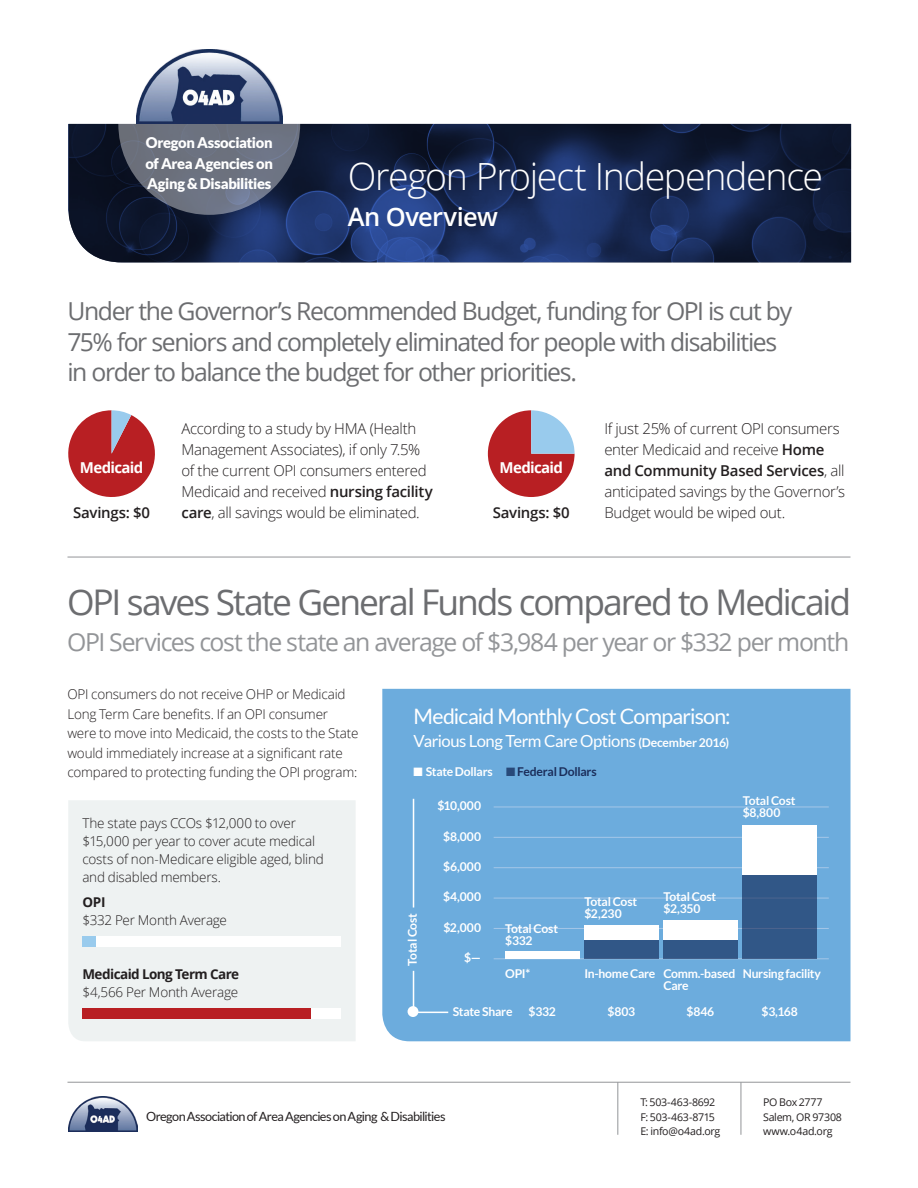
<style>
.page{position:relative;width:918px;height:1188px;background:#fff}
.page>*{position:absolute;margin:0;border:0;box-sizing:border-box;transform-origin:0 0}
.t1{font:300 37.5px "Open Sans";letter-spacing:-.035em;color:#fff}
.t2{font:35.4px "Open Sans";letter-spacing:-.06em;color:#6c6d70}
.t3{font:600 25.5px "Open Sans";letter-spacing:-.02em;color:#fff}
.t4{font:24.75px/30.9px "Open Sans";letter-spacing:-.055em;color:#6c6d70}
.t5{font:24.75px "Open Sans";letter-spacing:-.055em;color:#939598}
.t6{font:21.3px "Lato";letter-spacing:-.035em;color:#fff}
.t7{font:16.65px "Lato";letter-spacing:-.03em;color:#fff}
.t8{font:300 15px/21px "Open Sans";letter-spacing:-.02em;color:#231f20}
.t9{font:600 15px "Open Sans";letter-spacing:-.015em;color:#231f20}
.t10{font:700 15px "Open Sans";letter-spacing:-.04em;color:#fff}
.t11{font:900 14.7px/20.7px "Lato";letter-spacing:-.025em;color:#fff;text-align:justify}
.t12{font:300 13.5px/19.5px "Open Sans";letter-spacing:-.015em;color:#231f20}
.t13{font:700 13.5px "Open Sans";color:#231f20}
.t14{font:12.75px "Lato";letter-spacing:-.045em;color:#231f20}
.t15{font:700 12.15px/12.1px "Lato";letter-spacing:-.015em;color:#fff}
.t16{font:700 12.15px "Lato";letter-spacing:-.015em;color:#1b2e5b}
.t17{font:10.65px "Open Sans";letter-spacing:-.025em;color:#231f20}
.t18{font:10.65px "Open Sans";letter-spacing:-.005em;color:#231f20}
.s1{font-weight:600}
.s2{font-weight:700}
.s3{font-weight:700;font-size:12.15px}
.s4{color:#fff}
</style>
<div class="page">
<div style="left:68px;top:800px;width:288px;height:241px;background:#eef2f2"></div>
<img style="left:68px;top:1096px;width:70px;height:35px">
<hr style="left:618px;top:1082px;width:1px;height:53px;background:#939598">
<hr style="left:68px;top:557px;width:782px;height:1px;background:#939598">
<hr style="left:741px;top:1082px;width:1px;height:53px;background:#939598">
<hr style="left:68px;top:1082px;width:782px;height:1px;background:#939598">
<img style="left:69px;top:124px;width:782px;height:138px">
<svg style="left:118px;top:33px;width:182px;height:182px;fill:#6c7281"></svg>
<img style="left:136px;top:50px;width:146px;height:74px">
<div style="left:83px;top:936px;width:258px;height:11px;background:#fff"></div>
<div style="left:83px;top:936px;width:13px;height:11px;background:#99cbed"></div>
<div style="left:83px;top:1008px;width:258px;height:11px;background:#fff"></div>
<div style="left:83px;top:1008px;width:228px;height:11px;background:#b81f23"></div>
<svg style="left:68px;top:410px;width:87px;height:87px"></svg>
<svg style="left:488px;top:410px;width:87px;height:87px"></svg>
<div style="left:382px;top:689px;width:468px;height:352px;background:#6cacdd"></div>
<hr style="left:494px;top:958px;width:335px;height:1px;background:#a5c7e8">
<hr style="left:494px;top:928px;width:335px;height:1px;background:#a5c7e8">
<hr style="left:494px;top:898px;width:335px;height:1px;background:#a5c7e8">
<hr style="left:494px;top:867px;width:335px;height:1px;background:#a5c7e8">
<hr style="left:494px;top:837px;width:335px;height:1px;background:#a5c7e8">
<hr style="left:494px;top:807px;width:335px;height:1px;background:#a5c7e8">
<div style="left:505px;top:952px;width:74px;height:7px;background:#fff"></div>
<div style="left:584px;top:940px;width:74px;height:19px;background:#315787"></div>
<div style="left:663px;top:940px;width:75px;height:19px;background:#315787"></div>
<div style="left:584px;top:925px;width:74px;height:15px;background:#fff"></div>
<div style="left:663px;top:920px;width:75px;height:20px;background:#fff"></div>
<div style="left:743px;top:825px;width:74px;height:50px;background:#fff"></div>
<div style="left:743px;top:875px;width:74px;height:84px;background:#315787"></div>
<div style="left:408px;top:1006px;width:10px;height:11px;background:#fff;border-radius:50%"></div>
<hr style="left:413px;top:971px;width:1px;height:40px;background:#fff">
<hr style="left:413px;top:799px;width:1px;height:109px;background:#fff">
<hr style="left:413px;top:1012px;width:35px;height:1px;background:#fff">
<p class="t11" style="left:146px;top:132px;width:129px">Oregon Association of Area Agencies on Aging &amp; Disabilities</p>
<p class="t1" style="left:348px;top:151px;width:477px">Oregon Project Independence</p>
<p class="t3" style="left:348px;top:199px;width:152px">An Overview</p>
<p class="t4" style="left:68px;top:295px;width:726px">Under the Governor’s Recommended Budget, funding for OPI is cut by<br>75% for seniors and completely eliminated for people with disabilities in order to balance the budget for other priorities.</p>
<p class="t8" style="left:181px;top:418px;width:253px">According to a study by HMA (Health Management Associates), if only 7.5% of the current OPI consumers entered Medicaid and received <span class="s1">nursing facility</span></p>
<p class="t10" style="left:80px;top:456px;width:65px">Medicaid</p>
<p class="t10" style="left:500px;top:456px;width:65px">Medicaid</p>
<p class="t9" style="left:73px;top:502px;width:79px">Savings: $0</p>
<p class="t8" style="left:181px;top:502px;width:240px"><span class="s1">care</span>, all savings would be eliminated.</p>
<p class="t9" style="left:493px;top:502px;width:79px">Savings: $0</p>
<p class="t8" style="left:604px;top:418px;width:242px">If just 25% of current OPI consumers enter Medicaid and receive <span class="s1">Home and Community Based Services</span>, all anticipated savings by the Governor’s Budget would be wiped out.</p>
<p class="t2" style="left:67px;top:578px;width:786px">OPI saves State General Funds compared to Medicaid</p>
<p class="t5" style="left:67px;top:625px;width:784px">OPI Services cost the state an average of $3,984 per year or $332 per month</p>
<p class="t12" style="left:67px;top:684px;width:293px">OPI consumers do not receive OHP or Medicaid Long Term Care benefits. If an OPI consumer were to move into Medicaid, the costs to the State would immediately increase at a significant rate compared to protecting funding the OPI program:</p>
<p class="t12" style="left:82px;top:814px;width:243px;line-height:18px">The state pays CCOs $12,000 to over $15,000 per year to cover acute medical costs of non-Medicare eligible aged, blind and disabled members.</p>
<p class="t13" style="left:82px;top:893px;width:25px">OPI</p>
<p class="t12" style="left:82px;top:910px;width:146px">$332 Per Month Average</p>
<p class="t12" style="left:82px;top:965px;width:158px;line-height:18px"><span class="s2">Medicaid Long Term Care </span>$4,566 Per Month Average</p>
<p class="t6" style="left:414px;top:704px;width:319px">Medicaid Monthly Cost Comparison:</p>
<p class="t7" style="left:414px;top:731px;width:317px">Various Long Term Care Options <span class="s3">(December 2016)</span></p>
<p class="t16" style="left:414px;top:764px;width:185px"><span class="s4">■ State Dollars</span> ■Federal Dollars</p>
<p class="t15" style="left:406px;top:966px;width:54px;rotate:-90deg">Total Cost</p>
<p class="t15" style="left:438px;top:800px;width:45px">$10,000</p>
<p class="t15" style="left:443px;top:830px;width:39px">$8,000</p>
<p class="t15" style="left:443px;top:860px;width:39px">$6,000</p>
<p class="t15" style="left:443px;top:891px;width:39px">$4,000</p>
<p class="t15" style="left:443px;top:921px;width:39px">$2,000</p>
<p class="t15" style="left:464px;top:951px;width:19px">$—</p>
<p class="t15" style="left:505px;top:922px;width:54px">Total Cost</p>
<p class="t15" style="left:505px;top:934px;width:29px">$332</p>
<p class="t15" style="left:505px;top:967px;width:27px">OPI*</p>
<p class="t15" style="left:529px;top:1005px;width:29px">$332</p>
<p class="t15" style="left:453px;top:1005px;width:61px">State Share</p>
<p class="t15" style="left:584px;top:895px;width:54px">Total Cost</p>
<p class="t15" style="left:584px;top:907px;width:39px">$2,230</p>
<p class="t15" style="left:663px;top:890px;width:54px">Total Cost</p>
<p class="t15" style="left:663px;top:902px;width:39px">$2,350</p>
<p class="t15" style="left:584px;top:967px;width:72px">In-home Care</p>
<p class="t15" style="left:608px;top:1005px;width:29px">$803</p>
<p class="t15" style="left:663px;top:967px;width:73px">Comm.-based<br>Care</p>
<p class="t15" style="left:687px;top:1005px;width:29px">$846</p>
<p class="t15" style="left:743px;top:795px;width:54px">Total Cost</p>
<p class="t15" style="left:743px;top:807px;width:39px">$8,800</p>
<p class="t15" style="left:743px;top:967px;width:80px">Nursing facility</p>
<p class="t15" style="left:762px;top:1005px;width:38px">$3,168</p>
<p class="t14" style="left:146px;top:1110px;width:301px">Oregon Association of Area Agencies on Aging &amp; Disabilities</p>
<p class="t17" style="left:640px;top:1095px;width:77px">T: 503-463-8692</p>
<p class="t17" style="left:640px;top:1109px;width:76px">F: 503-463-8715</p>
<p class="t17" style="left:640px;top:1124px;width:82px">E: info@o4ad.org</p>
<p class="t17" style="left:763px;top:1095px;width:61px">PO Box 2777</p>
<p class="t17" style="left:763px;top:1109px;width:81px">Salem, OR 97308</p>
<p class="t18" style="left:763px;top:1124px;width:71px">www.o4ad.org</p>
</div>
